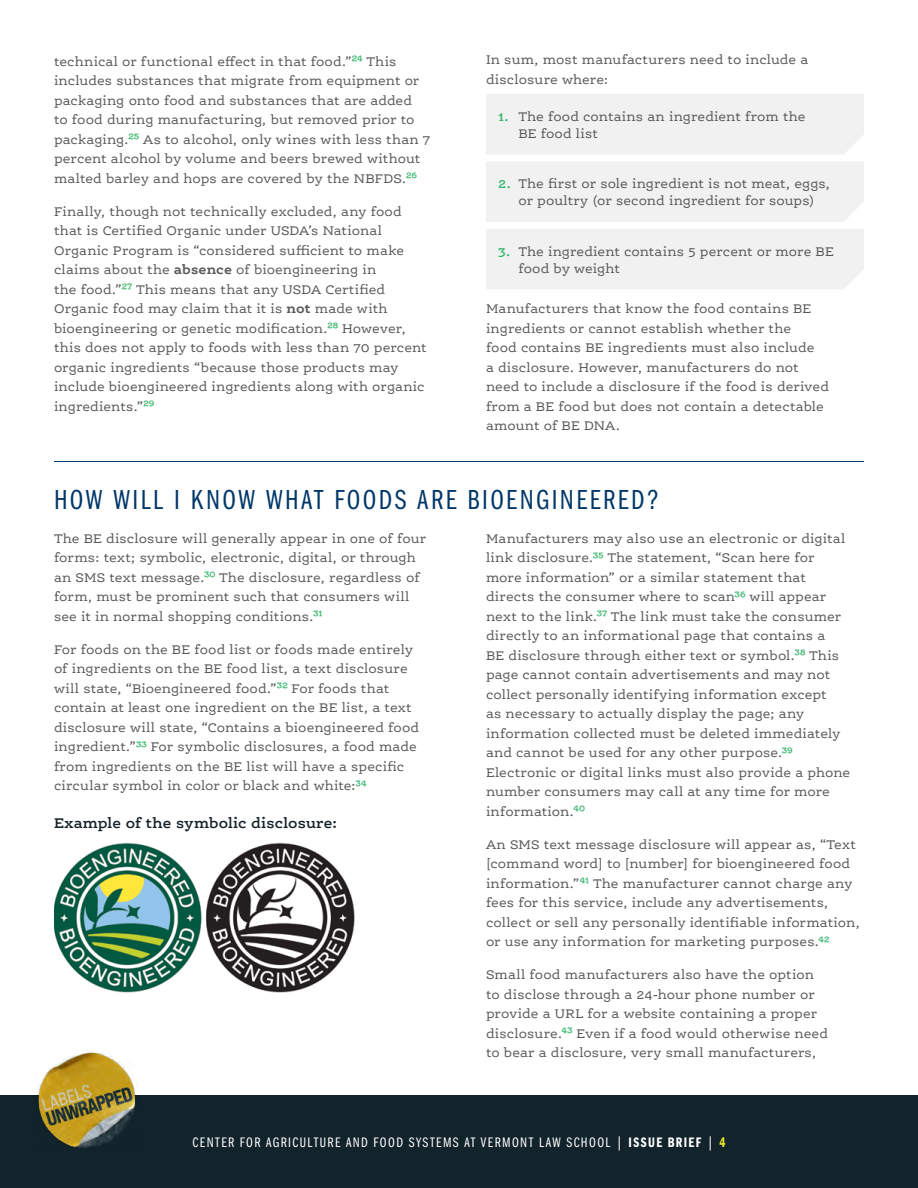
<style>
.page{position:relative;width:918px;height:1188px;background:#fff}
.page>*{position:absolute;margin:0;border:0;box-sizing:border-box;transform-origin:0 0}
.Heading_2{font:28.5px "Franklin Gothic LT Pro Bk Cm";letter-spacing:.09em;color:#003768}
.Heading_4{font:600 15px "Ernestine Pro";letter-spacing:.005em;color:#152128}
.t1{font:14.25px "Franklin Gothic LT Pro Bk Cm";letter-spacing:.105em;color:#fff}
.paragraph{font:13.5px/19.5px "Ernestine Pro";letter-spacing:.01em;color:#58595b}
.s1{font-size:15px;color:#33b66a}
.s2{font-weight:700}
.s3{font-weight:600;color:#33b66a}
.s4{font-family:"Franklin Gothic LT Pro Dm Cm"}
.s5{font-family:"Franklin Gothic LT Pro Dm Cm";color:#ebe72a}
</style>
<div class="page">
<div style="left:0;top:1096px;width:918px;height:92px;background:#12232c"></div>
<img style="left:37px;top:1052px;width:101px;height:96px">
<div style="left:486px;top:94px;width:378px;height:60px;background:#f1f1f2"></div>
<div style="left:486px;top:162px;width:378px;height:60px;background:#f1f1f2"></div>
<div style="left:486px;top:229px;width:378px;height:60px;background:#f1f1f2"></div>
<hr style="left:54px;top:461px;width:810px;height:1px;background:#003768">
<img style="left:54px;top:842px;width:301px;height:151px">
<p class="paragraph" style="left:54px;top:51px;width:378px">technical or functional effect in that food.”<span class="s1">24</span> This includes substances that migrate from equipment or packaging onto food and substances that are added<br>to food during manufacturing, but removed prior to packaging.<span class="s1">25</span> As to alcohol, only wines with less than 7 percent alcohol by volume and beers brewed without malted barley and hops are covered by the NBFDS.<span class="s1">26</span></p>
<p class="paragraph" style="left:54px;top:201px;width:374px">Finally, though not technically excluded, any food that is Certified Organic under USDA’s National Organic Program is “considered sufficient to make claims about the <span class="s2">absence</span> of bioengineering in<br>the food.”<span class="s1">27</span> This means that any USDA Certified Organic food may claim that it is <span class="s2">not</span> made with bioengineering or genetic modification.<span class="s1">28</span> However, this does not apply to foods with less than 70 percent organic ingredients “because those products may include bioengineered ingredients along with organic ingredients.”<span class="s1">29</span></p>
<p class="paragraph" style="left:486px;top:50px;width:324px">In sum, most manufacturers need to include a disclosure where:</p>
<p class="paragraph" style="left:518px;top:108px;width:289px;line-height:16.8px;text-indent:-20px"><span class="s3">1.</span> The food contains an ingredient from the<br>BE food list</p>
<p class="paragraph" style="left:498px;top:175px;width:334px;line-height:16.8px;text-align:center"><span class="s3">2.</span> The first or sole ingredient is not meat, eggs, or poultry (or second ingredient for soups)</p>
<p class="paragraph" style="left:518px;top:243px;width:317px;line-height:16.8px;text-indent:-20px"><span class="s3">3.</span> The ingredient contains 5 percent or more BE food by weight</p>
<p class="paragraph" style="left:486px;top:299px;width:345px">Manufacturers that know the food contains BE ingredients or cannot establish whether the<br>food contains BE ingredients must also include<br>a disclosure. However, manufacturers do not need to include a disclosure if the food is derived from a BE food but does not contain a detectable amount of BE DNA.</p>
<p class="Heading_2" style="left:54px;top:484px;width:606px">HOW WILL I KNOW WHAT FOODS ARE BIOENGINEERED?</p>
<p class="paragraph" style="left:54px;top:528px;width:374px">The BE disclosure will generally appear in one of four forms: text; symbolic, electronic, digital, or through an SMS text message.<span class="s1">30</span> The disclosure, regardless of form, must be prominent such that consumers will see it in normal shopping conditions.<span class="s1">31</span></p>
<p class="paragraph" style="left:54px;top:639px;width:367px">For foods on the BE food list or foods made entirely of ingredients on the BE food list, a text disclosure will state, “Bioengineered food.”<span class="s1">32</span> For foods that contain at least one ingredient on the BE list, a text disclosure will state, “Contains a bioengineered food ingredient.”<span class="s1">33</span> For symbolic disclosures, a food made from ingredients on the BE list will have a specific circular symbol in color or black and white:<span class="s1">34</span></p>
<p class="Heading_4" style="left:54px;top:814px;width:285px">Example of the symbolic disclosure:</p>
<p class="paragraph" style="left:486px;top:528px;width:366px">Manufacturers may also use an electronic or digital link disclosure.<span class="s1">35</span> The statement, “Scan here for more information” or a similar statement that directs the consumer where to scan<span class="s1">36</span> will appear next to the link.<span class="s1">37</span> The link must take the consumer directly to an informational page that contains a<br>BE disclosure through either text or symbol.<span class="s1">38</span> This page cannot contain advertisements and may not collect personally identifying information except<br>as necessary to actually display the page; any information collected must be deleted immediately and cannot be used for any other purpose.<span class="s1">39<br></span>Electronic or digital links must also provide a phone number consumers may call at any time for more information.<span class="s1">40</span></p>
<p class="paragraph" style="left:486px;top:834px;width:375px">An SMS text message disclosure will appear as, “Text [command word] to [number] for bioengineered food information.”<span class="s1">41</span> The manufacturer cannot charge any fees for this service, include any advertisements, collect or sell any personally identifiable information, or use any information for marketing purposes.<span class="s1">42</span></p>
<p class="paragraph" style="left:486px;top:965px;width:344px">Small food manufacturers also have the option to disclose through a 24-hour phone number or provide a URL for a website containing a proper disclosure.<span class="s1">43</span> Even if a food would otherwise need to bear a disclosure, very small manufacturers,</p>
<p class="t1" style="left:193px;top:1134px;width:534px">CENTER FOR AGRICULTURE AND FOOD SYSTEMS AT VERMONT LAW SCHOOL | <span class="s4">ISSUE BRIEF</span> | <span class="s5">4</span></p>
</div>
